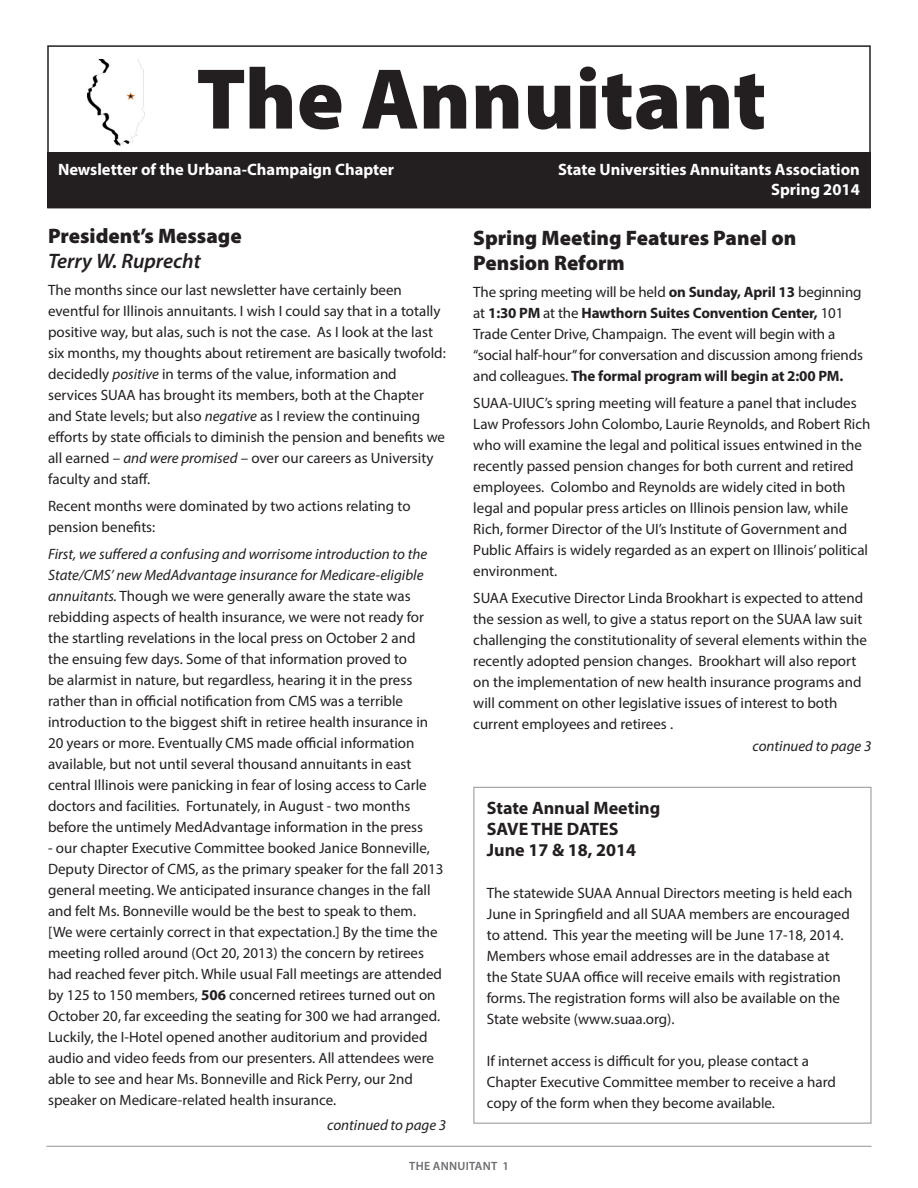
<style>
.page{position:relative;width:918px;height:1188px;background:#fff}
.page>*{position:absolute;margin:0;border:0;box-sizing:border-box;transform-origin:0 0}
.t1{font:900 87px "Myriad Pro";color:#231f20}
.t2{font:900 66.3px "Arial";color:#000}
.t3{font:900 21px/25.2px "Myriad Pro";color:#231f20}
.t4{font:italic 600 21px "Myriad Pro";color:#231f20}
.t5{font:700 18px/21px "Myriad Pro";color:#231f20}
.t6{font:700 16.5px/19.8px "Myriad Pro";color:#fff;text-align:right}
.t7{font:15px/21px "Myriad Pro";color:#231f20}
.t8{font:italic 15px "Myriad Pro";color:#231f20}
.t9{font:900 13.65px "Arial";letter-spacing:.01em;color:#fff}
.t10{font:600 12px "Myriad Pro";letter-spacing:.02em;color:#6c6d70}
.s1{font-style:italic}
.s2{font-weight:700}
</style>
<div class="page">
<hr style="left:46px;top:1146px;width:826px;height:1px;background:#9d9fa2">
<img style="left:86px;top:59px;width:59px;height:87px">
<div style="left:47px;top:45px;width:824px;height:163px;border:2px solid #231f20"></div>
<div style="left:47px;top:152px;width:824px;height:55px;background:#231f20"></div>
<div style="left:473px;top:787px;width:399px;height:337px;border:1px solid #9d9fa2"></div>
<h1 class="t1" style="left:196px;top:41px;width:572px">The Annuitant</h1>
<p class="t6" style="left:58px;top:159px;width:338px">Newsletter of the Urbana-Champaign Chapter</p>
<p class="t6" style="left:558px;top:159px;width:303px">State Universities Annuitants Association<br>Spring 2014</p>
<h3 class="t3" style="left:48px;top:222px;width:195px">President’s Message</h3>
<h3 class="t4" style="left:48px;top:247px;width:154px">Terry W. Ruprecht</h3>
<p class="t7" style="left:48px;top:279px;width:399px">The months since our last newsletter have certainly been eventful for Illinois annuitants. I wish I could say that in a totally positive way, but alas, such is not the case. As I look at the last six months, my thoughts about retirement are basically twofold: decidedly <span class="s1">positive</span> in terms of the value, information and services SUAA has brought its members, both at the Chapter and State levels; but also <span class="s1">negative</span> as I review the continuing efforts by state officials to diminish the pension and benefits we all earned – <span class="s1">and were promised</span> – over our careers as University faculty and staff.</p>
<p class="t7" style="left:48px;top:495px;width:364px">Recent months were dominated by two actions relating to pension benefits:</p>
<p class="t7" style="left:48px;top:543px;width:382px"><span class="s1">First, we suffered a confusing and worrisome introduction to the State/CMS’ new MedAdvantage insurance for Medicare-eligible annuitants.</span> Though we were generally aware the state was rebidding aspects of health insurance, we were not ready for the startling revelations in the local press on October 2 and the ensuing few days. Some of that information proved to<br>be alarmist in nature, but regardless, hearing it in the press rather than in official notification from CMS was a terrible introduction to the biggest shift in retiree health insurance in 20 years or more. Eventually CMS made official information available, but not until several thousand annuitants in east central Illinois were panicking in fear of losing access to Carle doctors and facilities. Fortunately, in August - two months before the untimely MedAdvantage information in the press</p>
<p class="t7" style="left:48px;top:837px;width:397px">- our chapter Executive Committee booked Janice Bonneville, Deputy Director of CMS, as the primary speaker for the fall 2013 general meeting. We anticipated insurance changes in the fall and felt Ms. Bonneville would be the best to speak to them. [We were certainly correct in that expectation.] By the time the meeting rolled around (Oct 20, 2013) the concern by retirees had reached fever pitch. While usual Fall meetings are attended by 125 to 150 members, <span class="s2">506</span> concerned retirees turned out on October 20, far exceeding the seating for 300 we had arranged.<br>Luckily, the I-Hotel opened another auditorium and provided audio and video feeds from our presenters. All attendees were able to see and hear Ms. Bonneville and Rick Perry, our 2nd speaker on Medicare-related health insurance.</p>
<h2 class="t2" style="left:166px;top:58px;width:514px">The Annuitant</h2>
<p class="t9" style="left:63px;top:152px;width:346px">Newsletter of the Urbana-Champaign Chapter</p>
<p class="t9" style="left:467px;top:152px;width:317px">State Universities Annuitants Association</p>
<h3 class="t3" style="left:473px;top:224px;width:324px">Spring Meeting Features Panel on<br>Pension Reform</h3>
<p class="t7" style="left:473px;top:281px;width:391px">The spring meeting will be held <span class="s2">on Sunday, April 13</span> beginning at <span class="s2">1:30 PM</span> at the <span class="s2">Hawthorn Suites Convention Center,</span> 101<br>Trade Center Drive, Champaign. The event will begin with a “social half-hour” for conversation and discussion among friends and colleagues. <span class="s2">The formal program will begin at 2:00 PM.</span></p>
<p class="t7" style="left:473px;top:392px;width:399px">SUAA-UIUC’s spring meeting will feature a panel that includes Law Professors John Colombo, Laurie Reynolds, and Robert Rich who will examine the legal and political issues entwined in the recently passed pension changes for both current and retired employees. Colombo and Reynolds are widely cited in both legal and popular press articles on Illinois pension law, while Rich, former Director of the UI’s Institute of Government and Public Affairs is widely regarded as an expert on Illinois’ political environment.</p>
<p class="t7" style="left:473px;top:587px;width:395px">SUAA Executive Director Linda Brookhart is expected to attend the session as well, to give a status report on the SUAA law suit challenging the constitutionality of several elements within the recently adopted pension changes. Brookhart will also report on the implementation of new health insurance programs and will comment on other legislative issues of interest to both current employees and retirees .</p>
<p class="t8" style="left:752px;top:737px;width:121px">continued to page 3</p>
<p class="t5" style="left:487px;top:797px;width:175px">State Annual Meeting<br>SAVE THE DATES<br>June 17 &amp; 18, 2014</p>
<p class="t7" style="left:487px;top:882px;width:367px">The statewide SUAA Annual Directors meeting is held each June in Springfield and all SUAA members are encouraged to attend. This year the meeting will be June 17-18, 2014.<br>Members whose email addresses are in the database at the State SUAA office will receive emails with registration forms. The registration forms will also be available on the State website (www.suaa.org).</p>
<p class="t7" style="left:487px;top:1050px;width:351px">If internet access is difficult for you, please contact a<br>Chapter Executive Committee member to receive a hard copy of the form when they become available.</p>
<p class="t8" style="left:327px;top:1116px;width:121px">continued to page 3</p>
<p class="t10" style="left:409px;top:1158px;width:101px">THE ANNUITANT 1</p>
</div>
